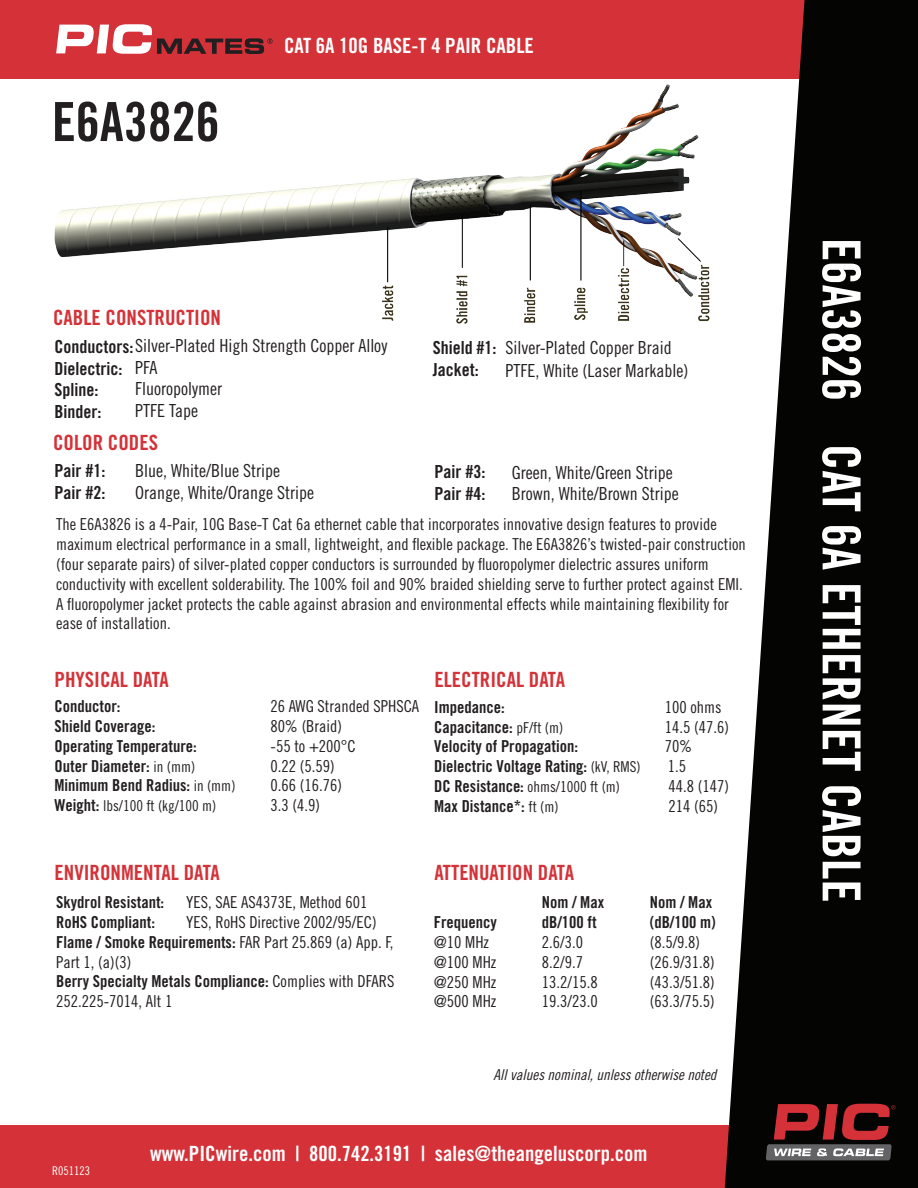
<style>
.page{position:relative;width:918px;height:1188px;background:#fff}
.page>*{position:absolute;margin:0;border:0;box-sizing:border-box;transform-origin:0 0}
.Category_1{font:54px "Trade Gothic LT Std Bd Cn 20";color:#231f20}
.Category_1_no_TOC{font:52.5px "Trade Gothic LT Std Bd Cn 20";color:#fff}
.Category_3_Descripti{font:21px "Trade Gothic LT Std Bd Cn 20";color:#d43238}
.Category_2_no_TOC{font:21px "Trade Gothic LT Std Bd Cn 20";color:#fff}
.Category_2{font:21px "Trade Gothic LT Std Bd Cn 20";color:#fff}
.Category_3_Descripti-2{font:18px/21.6px "Trade Gothic LT Std Cn 18";color:#231f20}
.Category_3_Descripti-3{font:18px/21.6px "Trade Gothic LT Std Bd Cn 20";color:#231f20}
.Category_3_Descripti-4{font:16.5px/19.8px "Trade Gothic LT Std Cn 18";color:#231f20}
.Category_3_Descripti-5{font:16.5px "Trade Gothic LT Std Bd Cn 20";color:#231f20}
.Category_3_Descripti-6{font:15px "Trade Gothic LT Std Cn 18";color:#231f20}
.Category_3_Descripti-7{font:15px "Trade Gothic LT Std Cn 18 Obl";color:#231f20}
.t1{font:12px "Trade Gothic LT Std Cn 18";color:#fff}
.s1{font-family:"Trade Gothic LT Std Bd Cn 20"}
.s2{font-family:"Trade Gothic LT Std Cn 18";font-size:15px}
.s3{font-family:"Trade Gothic LT Std Bd Cn 20";font-size:16.5px}
</style>
<div class="page">
<div style="left:0;top:0;width:806px;height:79px;background:#d43238"></div>
<div style="left:0;top:1125px;width:741px;height:63px;background:#d43238"></div>
<svg style="left:725px;top:0;width:193px;height:1188px;fill:#040503"></svg>
<svg style="left:766px;top:1104px;width:130px;height:56px;background:#6c3638"></svg>
<svg style="left:56px;top:24px;width:217px;height:30px"></svg>
<img style="left:54px;top:84px;width:656px;height:240px">
<p class="Category_1" style="left:52px;top:89px;width:169px">E6A3826</p>
<p class="Category_2" style="left:284px;top:32px;width:251px">CAT 6A 10G BASE-T 4 PAIR CABLE</p>
<p class="Category_3_Descripti" style="left:53px;top:305px;width:169px">CABLE CONSTRUCTION</p>
<p class="Category_3_Descripti-2" style="left:55px;top:335px;width:334px"><span class="s1">Conductors:</span>Silver-Plated High Strength Copper Alloy</p>
<p class="Category_3_Descripti-3" style="left:55px;top:357px;width:69px">Dielectric:<br>Spline:</p>
<p class="Category_3_Descripti-3" style="left:55px;top:401px;width:48px">Binder:</p>
<p class="Category_3_Descripti-2" style="left:135px;top:356px;width:88px">PFA<br>Fluoropolymer</p>
<p class="Category_3_Descripti-2" style="left:135px;top:400px;width:64px">PTFE Tape</p>
<p class="Category_3_Descripti-3" style="left:433px;top:337px;width:65px">Shield #1:<br>Jacket:</p>
<p class="Category_3_Descripti-2" style="left:505px;top:337px;width:168px">Silver-Plated Copper Braid</p>
<p class="Category_3_Descripti-2" style="left:505px;top:359px;width:184px">PTFE, White (Laser Markable)</p>
<p class="Category_3_Descripti" style="left:53px;top:430px;width:106px">COLOR CODES</p>
<p class="Category_3_Descripti-3" style="left:55px;top:460px;width:52px">Pair #1:</p>
<p class="Category_3_Descripti-3" style="left:55px;top:482px;width:52px">Pair #2:</p>
<p class="Category_3_Descripti-2" style="left:135px;top:460px;width:180px">Blue, White/Blue Stripe<br>Orange, White/Orange Stripe</p>
<p class="Category_3_Descripti-3" style="left:434px;top:461px;width:52px">Pair #3:</p>
<p class="Category_3_Descripti-3" style="left:434px;top:483px;width:52px">Pair #4:</p>
<p class="Category_3_Descripti-2" style="left:512px;top:461px;width:162px">Green, White/Green Stripe</p>
<p class="Category_3_Descripti-2" style="left:512px;top:483px;width:168px">Brown, White/Brown Stripe</p>
<p class="Category_3_Descripti-4" style="left:56px;top:515px;width:691px">The E6A3826 is a 4-Pair, 10G Base-T Cat 6a ethernet cable that incorporates innovative design features to provide maximum electrical performance in a small, lightweight, and flexible package. The E6A3826’s twisted-pair construction (four separate pairs) of silver-plated copper conductors is surrounded by fluoropolymer dielectric assures uniform conductivity with excellent solderability. The 100% foil and 90% braided shielding serve to further protect against EMI.<br>A fluoropolymer jacket protects the cable against abrasion and environmental effects while maintaining flexibility for ease of installation.</p>
<p class="Category_3_Descripti" style="left:55px;top:667px;width:116px">PHYSICAL DATA</p>
<p class="Category_3_Descripti" style="left:434px;top:667px;width:132px">ELECTRICAL DATA</p>
<p class="Category_3_Descripti-5" style="left:55px;top:696px;width:67px">Conductor:</p>
<p class="Category_3_Descripti-4" style="left:271px;top:696px;width:150px">26 AWG Stranded SPHSCA</p>
<p class="Category_3_Descripti-5" style="left:55px;top:716px;width:102px">Shield Coverage:</p>
<p class="Category_3_Descripti-4" style="left:271px;top:716px;width:73px">80% (Braid)</p>
<p class="Category_3_Descripti-5" style="left:55px;top:736px;width:144px">Operating Temperature:</p>
<p class="Category_3_Descripti-4" style="left:271px;top:736px;width:87px">-55 to +200°C</p>
<p class="Category_3_Descripti-5" style="left:55px;top:756px;width:142px">Outer Diameter: <span class="s2">in (mm)</span></p>
<p class="Category_3_Descripti-4" style="left:271px;top:756px;width:66px">0.22 (5.59)</p>
<p class="Category_3_Descripti-5" style="left:55px;top:775px;width:182px">Minimum Bend Radius: <span class="s2">in (mm)</span></p>
<p class="Category_3_Descripti-4" style="left:271px;top:775px;width:73px">0.66 (16.76)</p>
<p class="Category_3_Descripti-6" style="left:55px;top:797px;width:163px"><span class="s3">Weight:</span> lbs/100 ft (kg/100 m)</p>
<p class="Category_3_Descripti-4" style="left:271px;top:795px;width:51px">3.3 (4.9)</p>
<p class="Category_3_Descripti-5" style="left:434px;top:697px;width:72px">Impedance:</p>
<p class="Category_3_Descripti-4" style="left:665px;top:697px;width:58px">100 ohms</p>
<p class="Category_3_Descripti-5" style="left:434px;top:717px;width:131px">Capacitance: <span class="s2">pF/ft (m)</span></p>
<p class="Category_3_Descripti-4" style="left:665px;top:717px;width:66px">14.5 (47.6)</p>
<p class="Category_3_Descripti-5" style="left:434px;top:736px;width:145px">Velocity of Propagation:</p>
<p class="Category_3_Descripti-4" style="left:665px;top:736px;width:29px">70%</p>
<p class="Category_3_Descripti-5" style="left:434px;top:756px;width:208px">Dielectric Voltage Rating: <span class="s2">(kV, RMS)</span></p>
<p class="Category_3_Descripti-4" style="left:668px;top:756px;width:20px">1.5</p>
<p class="Category_3_Descripti-6" style="left:434px;top:778px;width:187px"><span class="s3">DC Resistance:</span> ohms/1000 ft (m)</p>
<p class="Category_3_Descripti-4" style="left:669px;top:776px;width:62px">44.8 (147)</p>
<p class="Category_3_Descripti-5" style="left:434px;top:796px;width:126px">Max Distance*: <span class="s2">ft (m)</span></p>
<p class="Category_3_Descripti-4" style="left:669px;top:796px;width:51px">214 (65)</p>
<p class="Category_3_Descripti" style="left:55px;top:860px;width:167px">ENVIRONMENTAL DATA</p>
<p class="Category_3_Descripti" style="left:434px;top:860px;width:141px">ATTENUATION DATA</p>
<p class="Category_3_Descripti-5" style="left:56px;top:892px;width:110px">Skydrol Resistant:</p>
<p class="Category_3_Descripti-4" style="left:186px;top:892px;width:183px">YES, SAE AS4373E, Method 601</p>
<p class="Category_3_Descripti-5" style="left:56px;top:912px;width:100px">RoHS Compliant:</p>
<p class="Category_3_Descripti-4" style="left:186px;top:912px;width:192px">YES, RoHS Directive 2002/95/EC)</p>
<p class="Category_3_Descripti-4" style="left:56px;top:932px;width:340px"><span class="s1">Flame / Smoke Requirements:</span> FAR Part 25.869 (a) App. F, Part 1, (a)(3)<br><span class="s1">Berry Specialty Metals Compliance:</span> Complies with DFARS 252.225-7014, Alt 1</p>
<p class="Category_3_Descripti-5" style="left:542px;top:892px;width:64px">Nom / Max</p>
<p class="Category_3_Descripti-5" style="left:650px;top:892px;width:64px">Nom / Max</p>
<p class="Category_3_Descripti-5" style="left:434px;top:912px;width:65px">Frequency</p>
<p class="Category_3_Descripti-5" style="left:542px;top:912px;width:56px">dB/100 ft</p>
<p class="Category_3_Descripti-5" style="left:650px;top:912px;width:67px">(dB/100 m)</p>
<p class="Category_3_Descripti-4" style="left:434px;top:932px;width:57px">@10 MHz</p>
<p class="Category_3_Descripti-4" style="left:542px;top:932px;width:43px">2.6/3.0</p>
<p class="Category_3_Descripti-4" style="left:650px;top:932px;width:52px">(8.5/9.8)</p>
<p class="Category_3_Descripti-4" style="left:434px;top:952px;width:64px">@100 MHz</p>
<p class="Category_3_Descripti-4" style="left:542px;top:952px;width:43px">8.2/9.7</p>
<p class="Category_3_Descripti-4" style="left:650px;top:952px;width:67px">(26.9/31.8)</p>
<p class="Category_3_Descripti-4" style="left:434px;top:972px;width:64px">@250 MHz</p>
<p class="Category_3_Descripti-4" style="left:542px;top:972px;width:57px">13.2/15.8</p>
<p class="Category_3_Descripti-4" style="left:650px;top:972px;width:67px">(43.3/51.8)</p>
<p class="Category_3_Descripti-4" style="left:434px;top:991px;width:64px">@500 MHz</p>
<p class="Category_3_Descripti-4" style="left:542px;top:991px;width:57px">19.3/23.0</p>
<p class="Category_3_Descripti-4" style="left:650px;top:991px;width:67px">(63.3/75.5)</p>
<p class="Category_3_Descripti-7" style="left:493px;top:1066px;width:225px">All values nominal, unless otherwise noted</p>
<p class="t1" style="left:52px;top:1163px;width:39px">R051123</p>
<p class="Category_2_no_TOC" style="left:150px;top:1141px;width:499px">www.PICwire.com | 800.742.3191 | sales@theangeluscorp.com</p>
<p class="Category_1_no_TOC" style="left:873px;top:238px;width:165px;rotate:90deg">E6A3826</p>
<p class="Category_1_no_TOC" style="left:873px;top:444px;width:460px;rotate:90deg">CAT 6A ETHERNET CABLE</p>
</div>
